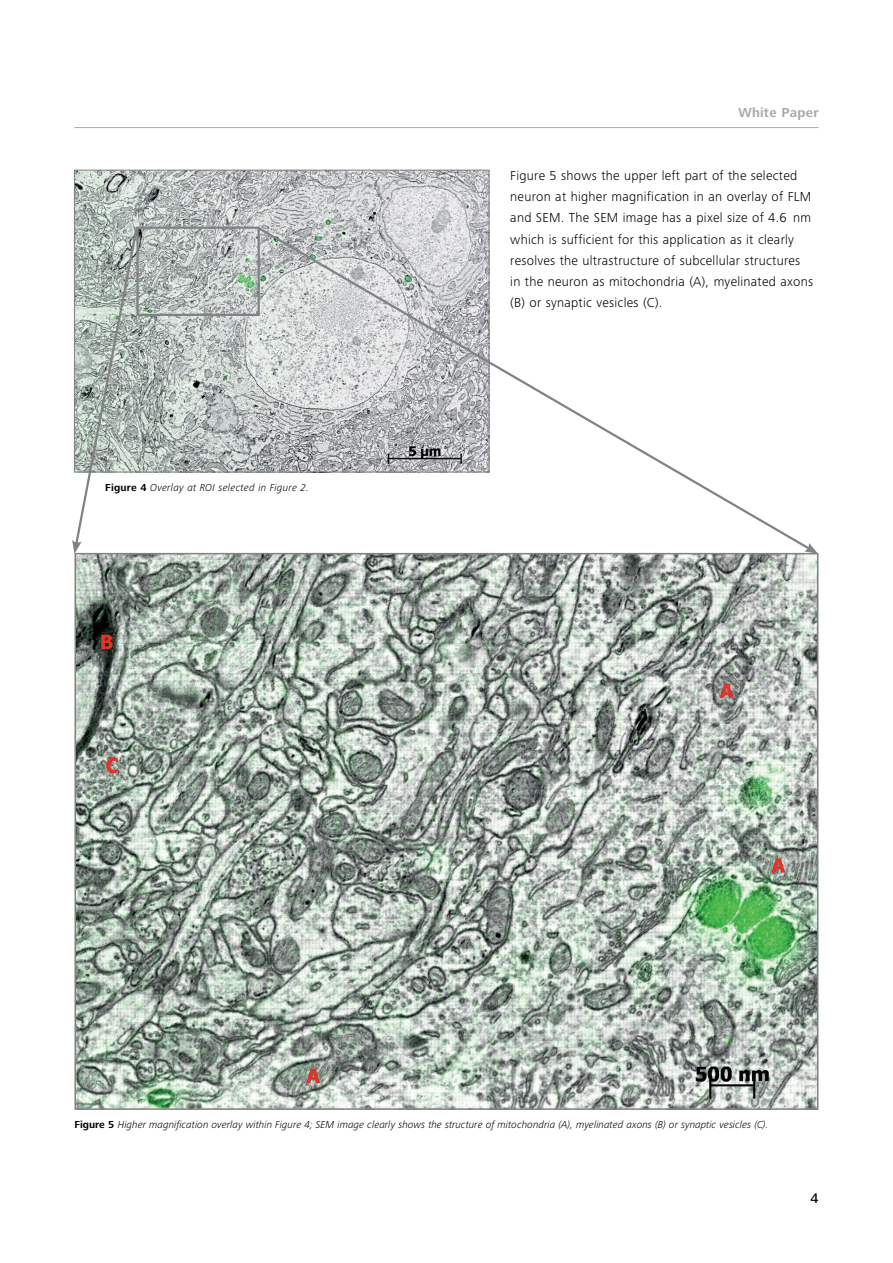
<style>
.page{position:relative;width:893px;height:1263px;background:#fff}
.page>*{position:absolute;margin:0;border:0;box-sizing:border-box;transform-origin:0 0}
.t1{font:500 14.25px "Zeiss Frutiger Next Pro";color:#000}
.t2{font:300 13.5px/21.3px "Zeiss Frutiger Next Pro";letter-spacing:.02em;color:#000}
.t3{font:700 13.5px "Zeiss Frutiger Next Pro";letter-spacing:.02em;color:#a7a9ac}
.t4{font:italic 300 10.5px "Zeiss Frutiger Next Pro";color:#000}
.t5{font:italic 300 10.5px "Zeiss Frutiger Next Pro";letter-spacing:.02em;color:#000}
.s1{font-weight:700;font-style:normal}
</style>
<div class="page">
<hr style="left:74px;top:127px;width:745px;height:1px;background:#a7a9ac">
<img style="left:76px;top:172px;width:411px;height:298px">
<img style="left:77px;top:556px;width:738px;height:551px">
<div style="left:136px;top:227px;width:124px;height:89px;border:2px solid #808285"></div>
<svg style="left:72px;top:224px;width:67px;height:330px"></svg>
<svg style="left:255px;top:225px;width:549px;height:322px"></svg>
<svg style="left:804px;top:543px;width:14px;height:11px"></svg>
<p class="t3" style="left:738px;top:105px;width:82px">White Paper</p>
<p class="t5" style="left:105px;top:481px;width:205px"><span class="s1">Figure 4</span> Overlay at ROI selected in Figure 2.</p>
<p class="t2" style="left:510px;top:165px;width:304px">Figure 5 shows the upper left part of the selected neuron at higher magnification in an overlay of FLM and SEM. The SEM image has a pixel size of 4.6 nm which is sufficient for this application as it clearly resolves the ultrastructure of subcellular structures in the neuron as mitochondria (A), myelinated axons (B) or synaptic vesicles (C).</p>
<p class="t4" style="left:74px;top:1118px;width:695px"><span class="s1">Figure 5</span> Higher magnification overlay within Figure 4; SEM image clearly shows the structure of mitochondria (A), myelinated axons (B) or synaptic vesicles (C).</p>
<p class="t1" style="left:810px;top:1190px;width:10px">4</p>
</div>
